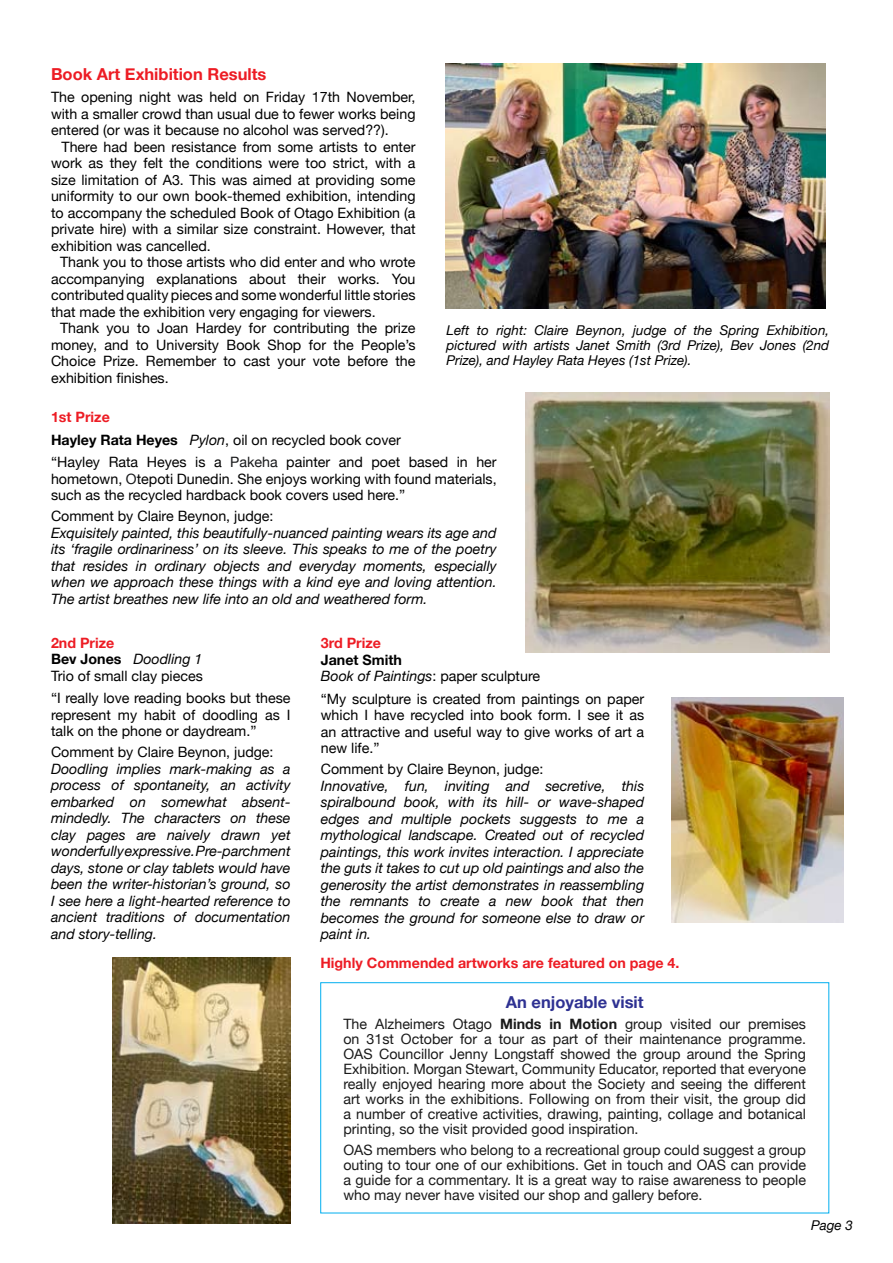
<style>
.page{position:relative;width:893px;height:1263px;background:#fff}
.page>*{position:absolute;margin:0;border:0;box-sizing:border-box;transform-origin:0 0}
.t1{font:700 16.5px "Helvetica Neue";color:#ed1c24}
.t2{font:700 16.5px "Helvetica Neue";color:#2e3192}
.t3{font:14.25px/16.5px "Helvetica Neue";color:#000;text-align:justify}
.t4{font:italic 14.25px/16.5px "Helvetica Neue";color:#000;text-align:justify}
.t5{font:14.25px/15px "Helvetica Neue";color:#1a1a1a;text-align:justify}
.t6{font:700 14.25px "Helvetica Neue";color:#ed1c24}
.t7{font:italic 13.5px/15px "Helvetica Neue";color:#000;text-align:justify}
.s1{font-weight:700;color:#ed1c24}
.s2{font-weight:700}
.s3{font-style:italic}
.s4{color:#18191b}
.s5{font-weight:700;font-style:normal}
.s6{font-style:normal}
</style>
<div class="page">
<img style="left:446px;top:64px;width:380px;height:244px">
<img style="left:525px;top:393px;width:304px;height:259px">
<img style="left:671px;top:697px;width:172px;height:225px">
<img style="left:113px;top:958px;width:177px;height:265px">
<div style="left:320px;top:982px;width:509px;height:231px;border:1px solid #00aeef"></div>
<p class="t1" style="left:51px;top:64px;width:217px">Book Art Exhibition Results</p>
<p class="t3" style="left:51px;top:89px;width:366px">The opening night was held on Friday 17th November, with a smaller crowd than usual due to fewer works being entered (or was it because no alcohol was served??).</p>
<p class="t3" style="left:51px;top:138px;width:366px;text-indent:11px">There had been resistance from some artists to enter work as they felt the conditions were too strict, with a size limitation of A3. This was aimed at providing some uniformity to our own book-themed exhibition, intending to accompany the scheduled Book of Otago Exhibition (a private hire) with a similar size constraint. However, that exhibition was cancelled.</p>
<p class="t3" style="left:51px;top:254px;width:366px;text-indent:9px">Thank you to those artists who did enter and who wrote accompanying explanations about their works. You contributed quality pieces and some wonderful little stories that made the exhibition very engaging for viewers.</p>
<p class="t3" style="left:51px;top:320px;width:366px;text-indent:9px">Thank you to Joan Hardey for contributing the prize money, and to University Book Shop for the People’s Choice Prize. Remember to cast your vote before the exhibition finishes.</p>
<p class="t7" style="left:446px;top:322px;width:384px">Left to right: Claire Beynon, judge of the Spring Exhibition, pictured with artists Janet Smith (3rd Prize), Bev Jones (2nd Prize), and Hayley Rata Heyes (1st Prize).</p>
<p class="t3" style="left:51px;top:405px;width:447px;line-height:22.5px;text-align:left"><span class="s1">1st Prize<br></span><span class="s2">Hayley Rata Heyes</span> <span class="s3">Pylon</span>, oil on recycled book cover<br>“Hayley Rata Heyes is a <span class="s4">Pakeha</span> painter and poet based in her</p>
<p class="t3" style="left:51px;top:470px;width:447px">hometown, <span class="s4">O</span>tepoti Dunedin. She enjoys working with found materials, such as the recycled hardback book covers used here.”</p>
<p class="t3" style="left:51px;top:507px;width:224px">Comment by Claire Beynon, judge:</p>
<p class="t4" style="left:51px;top:524px;width:447px">Exquisitely painted, this beautifully-nuanced painting wears its age and its ‘fragile ordinariness’ on its sleeve. This speaks to me of the poetry that resides in ordinary objects and everyday moments, especially when we approach these things with a kind eye and loving attention.<br>The artist breathes new life into an old and weathered form.</p>
<p class="t3" style="left:51px;top:634px;width:153px;text-align:left"><span class="s1">2nd Prize<br></span><span class="s2">Bev Jones</span> <span class="s3">Doodling 1<br></span>Trio of small clay pieces</p>
<p class="t3" style="left:51px;top:690px;width:241px">“I really love reading books but these represent my habit of doodling as I talk on the phone or daydream.”</p>
<p class="t3" style="left:51px;top:744px;width:224px">Comment by Claire Beynon, judge:</p>
<p class="t4" style="left:51px;top:760px;width:241px">Doodling implies mark-making as a process of spontaneity, an activity embarked on somewhat absent&shy;mindedly. The characters on these clay pages are naively drawn yet wonderfully expressive. Pre-parchment days, stone or clay tablets would have been the writer-historian’s ground, so I see here a light-hearted reference to ancient traditions of documentation and story-telling.</p>
<p class="t6" style="left:320px;top:954px;width:361px">Highly Commended artworks are featured on page 4.</p>
<p class="t2" style="left:506px;top:991px;width:139px">An enjoyable visit</p>
<p class="t5" style="left:343px;top:1016px;width:464px">The Alzheimers Otago <span class="s2">Minds in Motion</span> group visited our premises on 31st October for a tour as part of their maintenance programme.<br>OAS Councillor Jenny Longstaff showed the group around the Spring Exhibition. Morgan Stewart, Community Educator, reported that everyone really enjoyed hearing more about the Society and seeing the different art works in the exhibitions. Following on from their visit, the group did a number of creative activities, drawing, painting, collage and botanical printing, so the visit provided good inspiration.</p>
<p class="t5" style="left:343px;top:1142px;width:464px">OAS members who belong to a recreational group could suggest a group outing to tour one of our exhibitions. Get in touch and OAS can provide a guide for a commentary. It is a great way to raise awareness to people who may never have visited our shop and gallery before.</p>
<p class="t6" style="left:321px;top:634px;width:62px">3rd Prize</p>
<p class="t4" style="left:321px;top:651px;width:221px"><span class="s5">Janet Smith<br></span>Book of Paintings<span class="s6">: paper sculpture</span></p>
<p class="t3" style="left:321px;top:690px;width:325px">“My sculpture is created from paintings on paper which I have recycled into book form. I see it as an attractive and useful way to give works of art a new life.”</p>
<p class="t3" style="left:321px;top:761px;width:224px">Comment by Claire Beynon, judge:</p>
<p class="t4" style="left:321px;top:777px;width:325px">Innovative, fun, inviting and secretive, this spiralbound book, with its hill- or wave-shaped edges and multiple pockets suggests to me a mythological landscape. Created out of recycled paintings, this work invites interaction. I appreciate the guts it takes to cut up old paintings and also the generosity the artist demonstrates in reassembling the remnants to create a new book that then becomes the ground for someone else to draw or paint in.</p>
<p class="t7" style="left:811px;top:1217px;width:44px">Page 3</p>
</div>
